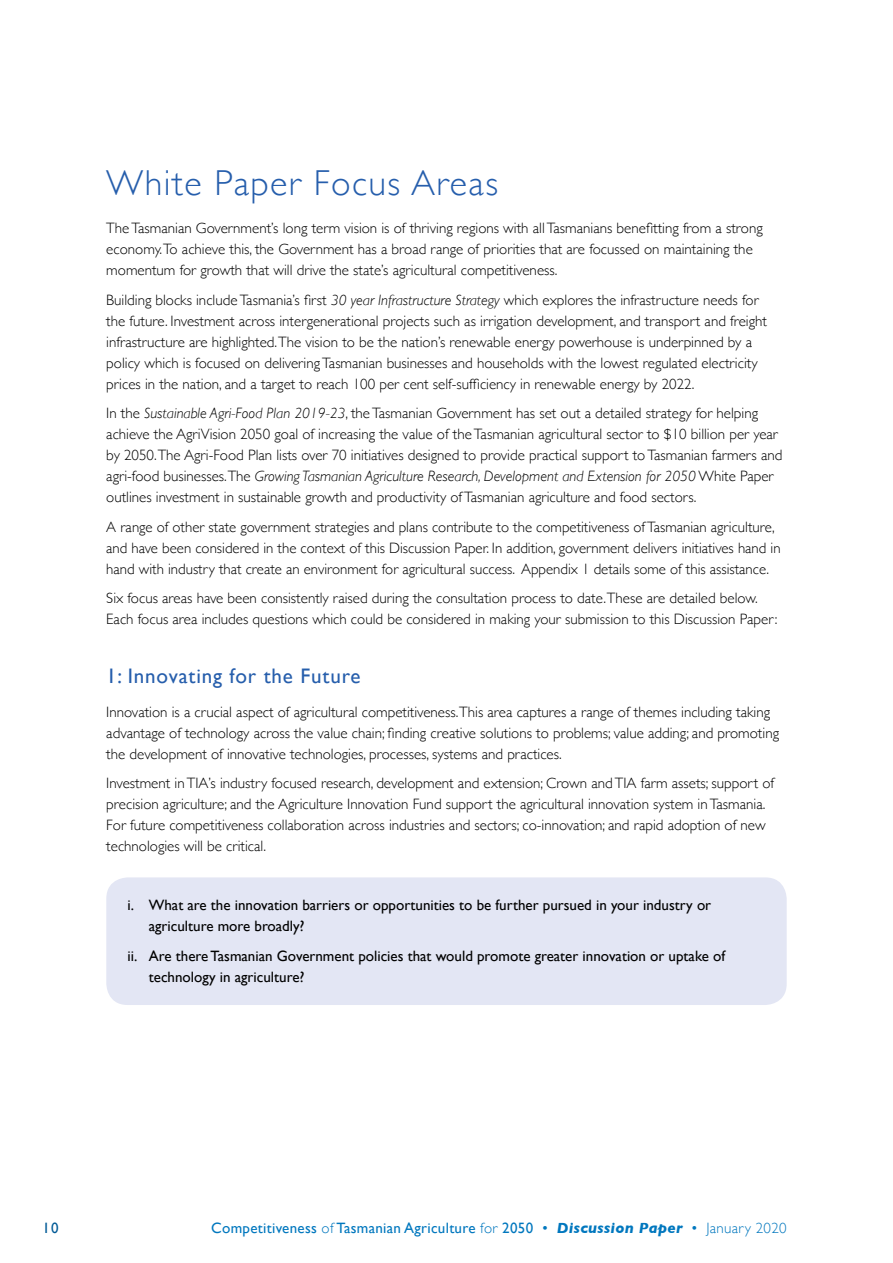
<style>
.page{position:relative;width:893px;height:1263px;background:#fff}
.page>*{position:absolute;margin:0;border:0;box-sizing:border-box;transform-origin:0 0}
.t1{font:300 36px "Gill Sans";letter-spacing:.04em;color:#265eac}
.Sub_Header{font:21px "Gill Sans";letter-spacing:.04em;color:#265eac}
.Body{font:300 15px/21px "Gill Sans";color:#000}
.Questions{font:15px/21px "Gill Sans";color:#000}
.t2{font:15px "Gill Sans";letter-spacing:.02em;color:#0077be}
.t3{font:15px "Gill Sans";color:#005a96}
.s1{font-style:italic}
.s2{font-weight:300}
.s3{font-weight:700;font-style:italic}
</style>
<div class="page">
<div style="left:106px;top:877px;width:681px;height:128px;background:#e3e6f4;border-radius:21px"></div>
<p class="t1" style="left:106px;top:155px;width:393px">White Paper Focus Areas</p>
<p class="Body" style="left:106px;top:217px;width:658px">TheTasmanian Government’s long term vision is of thriving regions with allTasmanians benefitting from a strong economy. To achieve this, the Government has a broad range of priorities that are focussed on maintaining the momentum for growth that will drive the state’s agricultural competitiveness.</p>
<p class="Body" style="left:106px;top:288px;width:662px">Building blocks includeTasmania’s first <span class="s1">30 year Infrastructure Strategy</span> which explores the infrastructure needs for the future. Investment across intergenerational projects such as irrigation development, and transport and freight infrastructure are highlighted. The vision to be the nation’s renewable energy powerhouse is underpinned by a policy which is focused on delivering Tasmanian businesses and households with the lowest regulated electricity prices in the nation, and a target to reach 100 per cent self-sufficiency in renewable energy by 2022.</p>
<p class="Body" style="left:106px;top:402px;width:678px">In the <span class="s1">Sustainable Agri-Food Plan 2019-23</span>, the Tasmanian Government has set out a detailed strategy for helping achieve the AgriVision 2050 goal of increasing the value of the Tasmanian agricultural sector to $10 billion per year by 2050. The Agri-Food Plan lists over 70 initiatives designed to provide practical support to Tasmanian farmers and agri-food businesses. The <span class="s1">Growing Tasmanian Agriculture Research, Development and Extension for 2050</span> White Paper outlines investment in sustainable growth and productivity of Tasmanian agriculture and food sectors.</p>
<p class="Body" style="left:106px;top:515px;width:676px">A range of other state government strategies and plans contribute to the competitiveness of Tasmanian agriculture, and have been considered in the context of this Discussion Paper. In addition, government delivers initiatives hand in hand with industry that create an environment for agricultural success. Appendix 1 details some of this assistance.</p>
<p class="Body" style="left:106px;top:587px;width:672px">Six focus areas have been consistently raised during the consultation process to date. These are detailed below.<br>Each focus area includes questions which could be considered in making your submission to this Discussion Paper:</p>
<p class="Sub_Header" style="left:106px;top:664px;width:256px">1: Innovating for the Future</p>
<p class="Body" style="left:106px;top:701px;width:674px">Innovation is a crucial aspect of agricultural competitiveness. This area captures a range of themes including taking advantage of technology across the value chain; finding creative solutions to problems; value adding; and promoting the development of innovative technologies, processes, systems and practices.</p>
<p class="Body" style="left:106px;top:772px;width:669px">Investment in TIA’s industry focused research, development and extension; Crown and TIA farm assets; support of precision agriculture; and the Agriculture Innovation Fund support the agricultural innovation system in Tasmania.<br>For future competitiveness collaboration across industries and sectors; co-innovation; and rapid adoption of new technologies will be critical.</p>
<p class="Questions" style="left:149px;top:895px;width:564px;text-indent:-21px">i. What are the innovation barriers or opportunities to be further pursued in your industry or agriculture more broadly?</p>
<p class="Questions" style="left:149px;top:945px;width:578px;text-indent:-21px">ii. Are there Tasmanian Government policies that would promote greater innovation or uptake of technology in agriculture?</p>
<p class="t3" style="left:43px;top:1219px;width:18px">10</p>
<p class="t2" style="left:211px;top:1219px;width:577px">Competitiveness <span class="s2">of</span> Tasmanian Agriculture <span class="s2">for</span> 2050 • <span class="s3">Discussion Paper</span> • <span class="s2">January 2020</span></p>
</div>
